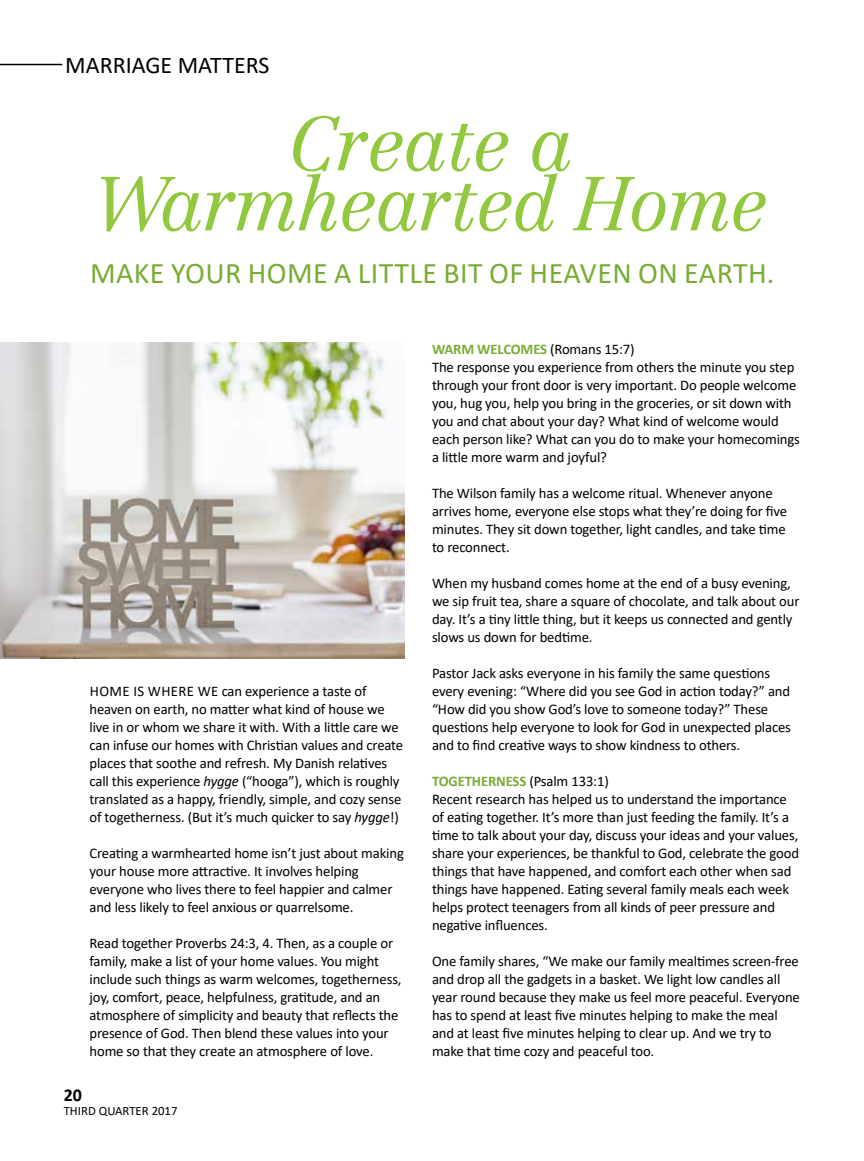
<style>
.page{position:relative;width:864px;height:1161px;background:#fff}
.page>*{position:absolute;margin:0;border:0;box-sizing:border-box;transform-origin:0 0}
.t1{font:75px/60px "Centennial Light Italic Os F";letter-spacing:-.025em;color:#92c83e;text-align:center}
.t2{font:30px "Calibri";letter-spacing:.015em;color:#7aac35}
.t3{font:24px "Calibri";color:#000}
.t4{font:700 18px "Calibri";color:#000}
.t5{font:14.7px/18px "Calibri";letter-spacing:-.01em;color:#000}
.t6{font:12.75px "Calibri";color:#000}
.s1{font-style:italic}
.s2{font-weight:700;color:#7aac35}
</style>
<div class="page">
<hr style="left:0;top:64px;width:62px;height:1px;background:#000">
<img style="left:0;top:343px;width:404px;height:315px">
<h3 class="t3" style="left:65px;top:48px;width:206px">MARRIAGE MATTERS</h3>
<h1 class="t1" style="left:95px;top:114px;width:675px">Create a<br>Warmhearted Home</h1>
<h2 class="t2" style="left:90px;top:252px;width:686px">MAKE YOUR HOME A LITTLE BIT OF HEAVEN ON EARTH.</h2>
<p class="t5" style="left:90px;top:682px;width:315px">HOME IS WHERE WE can experience a taste of heaven on earth, no matter what kind of house we live in or whom we share it with. With a little care we can infuse our homes with Christian values and create places that soothe and refresh. My Danish relatives call this experience <span class="s1">hygge</span> (“hooga”), which is roughly translated as a happy, friendly, simple, and cozy sense of togetherness. (But it’s much quicker to say <span class="s1">hygge</span>!)</p>
<p class="t5" style="left:90px;top:844px;width:316px">Creating a warmhearted home isn’t just about making your house more attractive. It involves helping everyone who lives there to feel happier and calmer and less likely to feel anxious or quarrelsome.</p>
<p class="t5" style="left:90px;top:934px;width:314px">Read together Proverbs 24:3, 4. Then, as a couple or family, make a list of your home values. You might include such things as warm welcomes, togetherness, joy, comfort, peace, helpfulness, gratitude, and an atmosphere of simplicity and beauty that reflects the presence of God. Then blend these values into your home so that they create an atmosphere of love.</p>
<p class="t4" style="left:64px;top:1083px;width:20px">20</p>
<p class="t6" style="left:64px;top:1102px;width:115px">THIRD QUARTER 2017</p>
<p class="t5" style="left:432px;top:340px;width:369px"><span class="s2">WARM WELCOMES</span> (Romans 15:7)<br>The response you experience from others the minute you step through your front door is very important. Do people welcome you, hug you, help you bring in the groceries, or sit down with you and chat about your day? What kind of welcome would each person like? What can you do to make your homecomings a little more warm and joyful?</p>
<p class="t5" style="left:432px;top:484px;width:357px">The Wilson family has a welcome ritual. Whenever anyone arrives home, everyone else stops what they’re doing for five minutes. They sit down together, light candles, and take time to reconnect.</p>
<p class="t5" style="left:432px;top:574px;width:369px">When my husband comes home at the end of a busy evening, we sip fruit tea, share a square of chocolate, and talk about our day. It’s a tiny little thing, but it keeps us connected and gently slows us down for bedtime.</p>
<p class="t5" style="left:432px;top:664px;width:361px">Pastor Jack asks everyone in his family the same questions every evening: “Where did you see God in action today?” and “How did you show God’s love to someone today?” These questions help everyone to look for God in unexpected places and to find creative ways to show kindness to others.</p>
<p class="t5" style="left:432px;top:772px;width:369px"><span class="s2">TOGETHERNESS</span> (Psalm 133:1)<br>Recent research has helped us to understand the importance of eating together. It’s more than just feeding the family. It’s a time to talk about your day, discuss your ideas and your values, share your experiences, be thankful to God, celebrate the good things that have happened, and comfort each other when sad things have happened. Eating several family meals each week helps protect teenagers from all kinds of peer pressure and negative influences.</p>
<p class="t5" style="left:432px;top:951px;width:369px">One family shares, “We make our family mealtimes screen-free and drop all the gadgets in a basket. We light low candles all year round because they make us feel more peaceful. Everyone has to spend at least five minutes helping to make the meal and at least five minutes helping to clear up. And we try to make that time cozy and peaceful too.</p>
</div>
